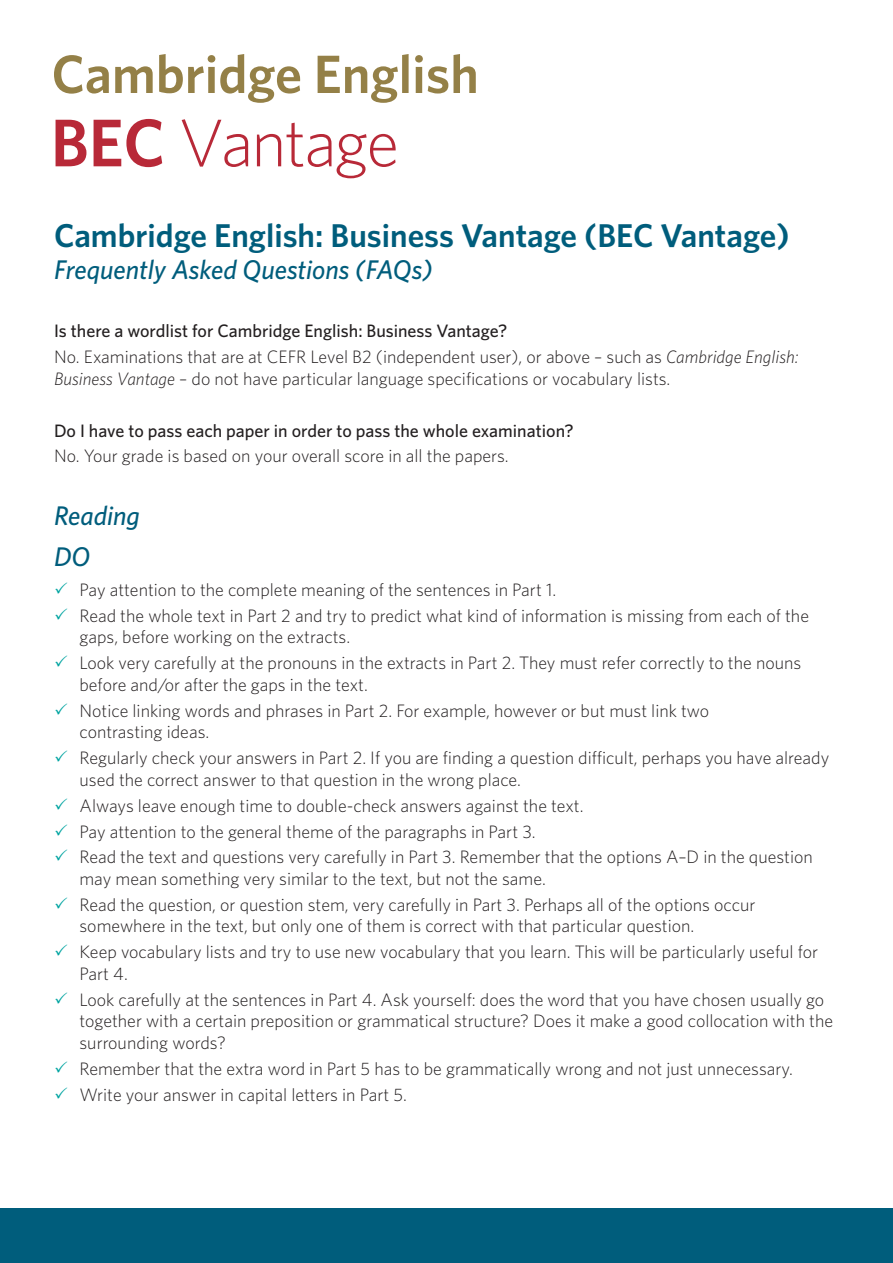
<style>
.page{position:relative;width:893px;height:1263px;background:#fff}
.page>*{position:absolute;margin:0;border:0;box-sizing:border-box;transform-origin:0 0}
.t1{font:600 33px "Whitney";color:#005d7c}
.Headings{font:italic 500 27px "Whitney";color:#005d7c}
.Answers{font:300 18px/21.6px "Whitney";color:#231f20}
.Questions{font:500 18px "Whitney";color:#231f20}
.s1{font-style:italic}
</style>
<div class="page">
<div style="left:0;top:1209px;width:893px;height:54px;background:#005d7c"></div>
<svg style="left:54px;top:55px;width:55px;height:39px"></svg>
<svg style="left:115px;top:66px;width:38px;height:27px"></svg>
<svg style="left:159px;top:54px;width:141px;height:49px"></svg>
<svg style="left:318px;top:54px;width:91px;height:49px"></svg>
<svg style="left:415px;top:54px;width:61px;height:40px"></svg>
<svg style="left:56px;top:120px;width:30px;height:46px"></svg>
<svg style="left:94px;top:119px;width:68px;height:48px"></svg>
<svg style="left:182px;top:119px;width:66px;height:48px"></svg>
<svg style="left:257px;top:134px;width:24px;height:32px"></svg>
<svg style="left:287px;top:123px;width:44px;height:44px"></svg>
<svg style="left:337px;top:134px;width:59px;height:44px"></svg>
<p class="t1" style="left:54px;top:213px;width:737px">Cambridge English: Business Vantage (BEC Vantage)</p>
<p class="Headings" style="left:54px;top:252px;width:380px">Frequently Asked Questions (FAQs)</p>
<p class="Questions" style="left:54px;top:319px;width:455px">Is there a wordlist for Cambridge English: Business Vantage?</p>
<p class="Answers" style="left:54px;top:346px;width:746px">No. Examinations that are at CEFR Level B2 (independent user), or above – such as <span class="s1">Cambridge English:<br>Business Vantage</span> – do not have particular language specifications or vocabulary lists.</p>
<p class="Questions" style="left:54px;top:418px;width:521px">Do I have to pass each paper in order to pass the whole examination?</p>
<p class="Answers" style="left:54px;top:445px;width:456px">No. Your grade is based on your overall score in all the papers.</p>
<p class="Headings" style="left:54px;top:498px;width:88px">Reading</p>
<p class="Headings" style="left:54px;top:539px;width:38px">DO</p>
<p class="Answers" style="left:80px;top:578px;width:478px">Pay attention to the complete meaning of the sentences in Part 1.</p>
<p class="Answers" style="left:80px;top:604px;width:731px">Read the whole text in Part 2 and try to predict what kind of information is missing from each of the gaps, before working on the extracts.</p>
<p class="Answers" style="left:80px;top:652px;width:723px">Look very carefully at the pronouns in the extracts in Part 2. They must refer correctly to the nouns before and/or after the gaps in the text.</p>
<p class="Answers" style="left:80px;top:699px;width:631px">Notice linking words and phrases in Part 2. For example, however or but must link two contrasting ideas.</p>
<p class="Answers" style="left:80px;top:746px;width:751px">Regularly check your answers in Part 2. If you are finding a question difficult, perhaps you have already used the correct answer to that question in the wrong place.</p>
<p class="Answers" style="left:80px;top:794px;width:506px">Always leave enough time to double-check answers against the text.</p>
<p class="Answers" style="left:80px;top:820px;width:458px">Pay attention to the general theme of the paragraphs in Part 3.</p>
<p class="Answers" style="left:80px;top:846px;width:735px">Read the text and questions very carefully in Part 3. Remember that the options A–D in the question may mean something very similar to the text, but not the same.</p>
<p class="Answers" style="left:80px;top:893px;width:677px">Read the question, or question stem, very carefully in Part 3. Perhaps all of the options occur somewhere in the text, but only one of them is correct with that particular question.</p>
<p class="Answers" style="left:80px;top:941px;width:740px">Keep vocabulary lists and try to use new vocabulary that you learn. This will be particularly useful for<br>Part 4.</p>
<p class="Answers" style="left:80px;top:988px;width:755px">Look carefully at the sentences in Part 4. Ask yourself: does the word that you have chosen usually go together with a certain preposition or grammatical structure? Does it make a good collocation with the surrounding words?</p>
<p class="Answers" style="left:80px;top:1057px;width:715px">Remember that the extra word in Part 5 has to be grammatically wrong and not just unnecessary.</p>
<p class="Answers" style="left:80px;top:1083px;width:329px">Write your answer in capital letters in Part 5.</p>
</div>
